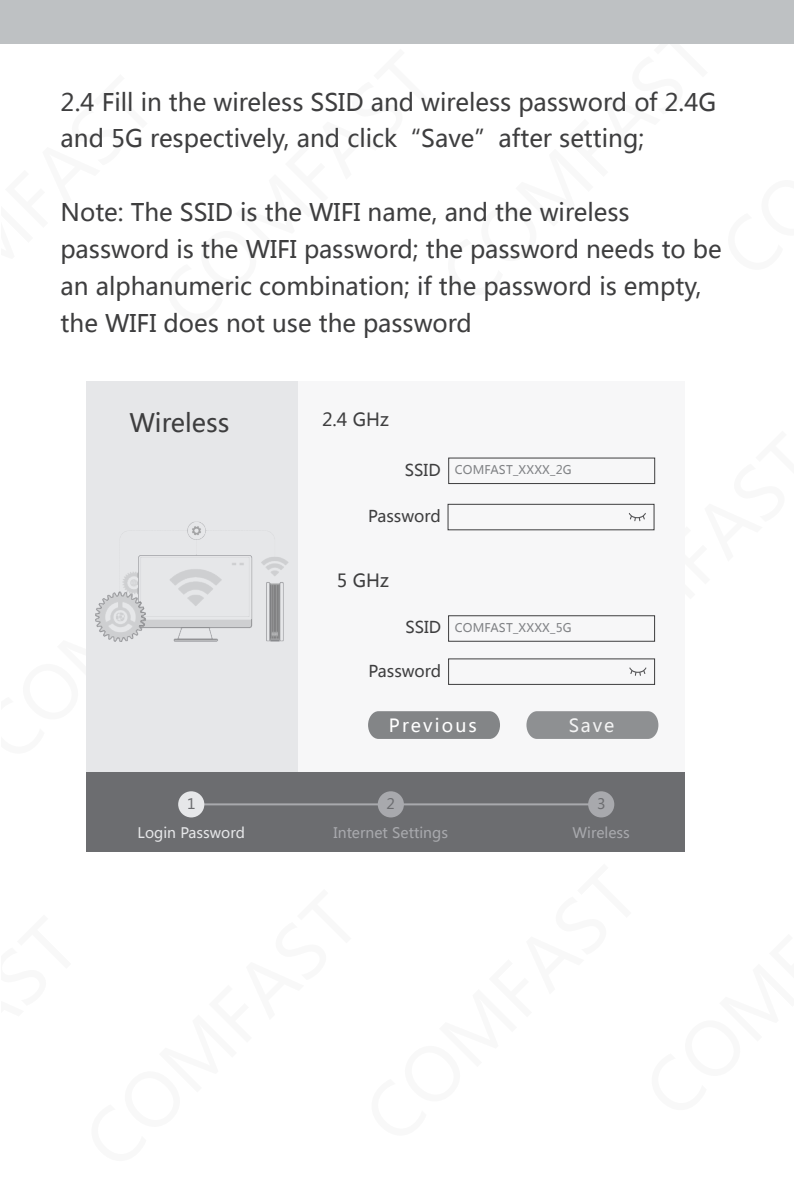
<style>
.page{position:relative;width:794px;height:1191px;background:#fff}
.page>*{position:absolute;margin:0;border:0;box-sizing:border-box;transform-origin:0 0}
.t1{font:25.2px "Microsoft Ya Hei";color:#3e3e3f}
.t2{font:24px/36.8px "Microsoft Ya Hei";color:#3e3e3f}
.t3{font:18px "Microsoft Ya Hei";letter-spacing:.12em;color:#fff}
.t4{font:18px "Microsoft Ya Hei";color:#3e3e3f}
.t5{font:16px "Microsoft Ya Hei";color:#3e3e3f}
.t6{font:14.4px "Microsoft Ya Hei";color:#a8a9ad}
.t7{font:14.4px "Microsoft Ya Hei";color:#e6e7e9}
.t8{font:14.4px "Microsoft Ya Hei";color:#6c6d70}
.t9{font:12px "Microsoft Ya Hei";letter-spacing:.02em;color:#808285}
.s1{font-size:16px;color:#3e3e3f}
</style>
<div class="page">
<div style="left:0;top:0;width:794px;height:44px;background:#bec1c3"></div>
<div style="left:86px;top:381px;width:212px;height:400px;background:#e6e7e9"></div>
<div style="left:298px;top:381px;width:386px;height:400px;background:#f7f7f8"></div>
<svg style="left:368px;top:711px;width:132px;height:28px"></svg>
<svg style="left:526px;top:711px;width:132px;height:28px"></svg>
<img style="left:95px;top:521px;width:193px;height:121px">
<div style="left:448px;top:457px;width:207px;height:27px;border:1px solid #3e3e3f"></div>
<div style="left:447px;top:504px;width:207px;height:26px;border:1px solid #3e3e3f"></div>
<svg style="left:629px;top:513px;width:17px;height:8px"></svg>
<div style="left:448px;top:615px;width:207px;height:27px;border:1px solid #3e3e3f"></div>
<div style="left:448px;top:658px;width:207px;height:27px;border:1px solid #3e3e3f"></div>
<svg style="left:629px;top:667px;width:17px;height:9px"></svg>
<div style="left:86px;top:772px;width:598px;height:79px;background:#6c6d70"></div>
<hr style="left:198px;top:803px;width:403px;height:2px;background:#a8a9ad">
<div style="left:178px;top:791px;width:26px;height:26px;background:#e6e7e9;border-radius:50%"></div>
<div style="left:378px;top:791px;width:26px;height:26px;background:#a8a9ad;border-radius:50%"></div>
<div style="left:588px;top:791px;width:26px;height:26px;background:#a8a9ad;border-radius:50%"></div>
<p class="t2" style="left:61px;top:83px;width:657px">2.4 Fill in the wireless SSID and wireless password of 2.4G and 5G respectively, and click“Save”after setting;</p>
<p class="t2" style="left:61px;top:193px;width:662px">Note: The SSID is the WIFI name, and the wireless password is the WIFI password; the password needs to be an alphanumeric combination; if the password is empty, the WIFI does not use the password</p>
<p class="t1" style="left:129px;top:405px;width:102px">Wireless</p>
<p class="t4" style="left:322px;top:407px;width:68px">2.4 GHz</p>
<p class="t9" style="left:405px;top:462px;width:168px"><span class="s1">SSID</span> COMFAST_XXXX_2G</p>
<p class="t5" style="left:368px;top:505px;width:74px">Password</p>
<p class="t4" style="left:337px;top:568px;width:53px">5 GHz</p>
<p class="t9" style="left:405px;top:619px;width:168px"><span class="s1">SSID</span> COMFAST_XXXX_5G</p>
<p class="t5" style="left:368px;top:660px;width:74px">Password</p>
<p class="t3" style="left:389px;top:713px;width:89px">Previous</p>
<p class="t3" style="left:568px;top:713px;width:48px">Save</p>
<p class="t8" style="left:187px;top:794px;width:10px">1</p>
<p class="t8" style="left:386px;top:794px;width:10px">2</p>
<p class="t8" style="left:597px;top:794px;width:10px">3</p>
<p class="t7" style="left:138px;top:823px;width:109px">Login Password</p>
<p class="t6" style="left:334px;top:823px;width:116px">Internet Settings</p>
<p class="t6" style="left:572px;top:823px;width:59px">Wireless</p>
</div>
